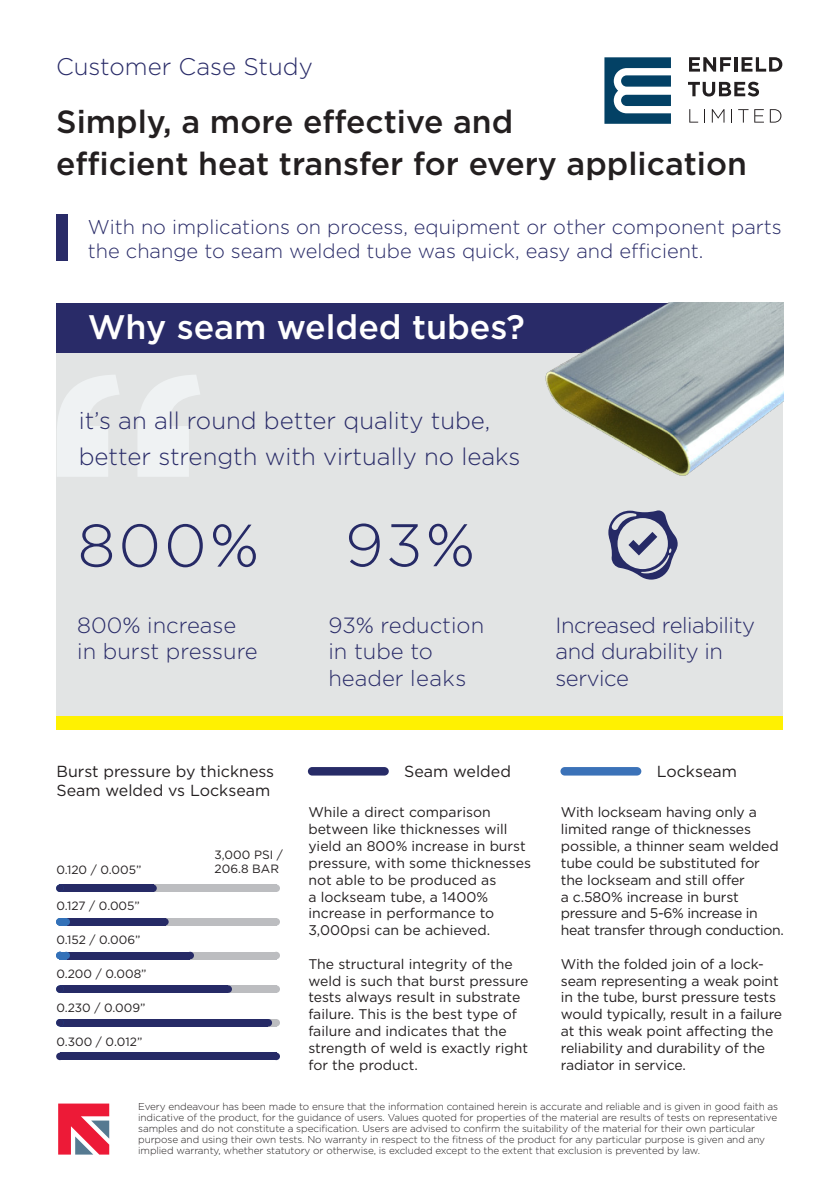
<style>
.page{position:relative;width:840px;height:1191px;background:#fff}
.page>*{position:absolute;margin:0;border:0;box-sizing:border-box;transform-origin:0 0}
.t1{font:300 60px "Gotham";color:#262a66}
.t2{font:500 34px "Gotham";color:#fff}
.t3{font:500 32px "Gotham";color:#231f20}
.t4{font:300 24px/36px "Gotham";color:#292b68}
.t5{font:300 22px/26.4px "Gotham";color:#292b68}
.t6{font:300 22px/26.4px "Gotham";letter-spacing:-.02em;color:#292b68}
.t7{font:300 20px/24px "Gotham";color:#292b68}
.t8{font:16px "Gotham";color:#231f20}
.t9{font:14px/16.8px "Gotham";letter-spacing:-.01em;color:#231f20}
.t10{font:12px/14.4px "Gotham";color:#231f20}
.t11{font:300 10px/11px "Gotham";letter-spacing:-.01em;color:#231f20}
</style>
<div class="page">
<div style="left:57px;top:352px;width:725px;height:378px;background:#e2e4e4"></div>
<div style="left:57px;top:303px;width:725px;height:49px;background:#292b68"></div>
<svg style="left:608px;top:510px;width:69px;height:69px"></svg>
<div style="left:57px;top:716px;width:725px;height:14px;background:#fff101"></div>
<img style="left:468px;top:302px;width:314px;height:174px">
<svg style="left:57px;top:375px;width:143px;height:102px"></svg>
<svg style="left:604px;top:57px;width:66px;height:67px"></svg>
<svg style="left:689px;top:57px;width:41px;height:15px"></svg>
<svg style="left:734px;top:57px;width:3px;height:15px"></svg>
<svg style="left:741px;top:57px;width:40px;height:15px"></svg>
<svg style="left:688px;top:82px;width:70px;height:14px"></svg>
<svg style="left:689px;top:109px;width:8px;height:14px"></svg>
<svg style="left:711px;top:109px;width:13px;height:14px"></svg>
<svg style="left:731px;top:109px;width:32px;height:14px"></svg>
<svg style="left:769px;top:109px;width:12px;height:14px"></svg>
<div style="left:57px;top:214px;width:11px;height:47px;background:#292b68"></div>
<svg style="left:58px;top:1103px;width:51px;height:51px;background:#de5168"></svg>
<div style="left:60px;top:884px;width:216px;height:8px;background:#bcbdc0"></div>
<div style="left:59px;top:884px;width:94px;height:8px;background:#262a66"></div>
<div style="left:56px;top:884px;width:8px;height:8px;background:#262a66;border-radius:50%"></div>
<div style="left:149px;top:884px;width:8px;height:8px;background:#262a66;border-radius:50%"></div>
<div style="left:272px;top:884px;width:8px;height:8px;background:#bcbdc0;border-radius:50%"></div>
<div style="left:60px;top:918px;width:216px;height:7px;background:#bcbdc0"></div>
<div style="left:60px;top:918px;width:106px;height:7px;background:#262a66"></div>
<div style="left:59px;top:918px;width:8px;height:7px;background:#3371b8"></div>
<div style="left:56px;top:918px;width:8px;height:7px;background:#3371b8;border-radius:50%"></div>
<div style="left:62px;top:918px;width:8px;height:7px;background:#3371b8;border-radius:50%"></div>
<div style="left:161px;top:918px;width:7px;height:7px;background:#262a66;border-radius:50%"></div>
<div style="left:272px;top:918px;width:8px;height:7px;background:#bcbdc0;border-radius:50%"></div>
<div style="left:60px;top:951px;width:216px;height:8px;background:#bcbdc0"></div>
<div style="left:60px;top:951px;width:129px;height:8px;background:#262a66"></div>
<div style="left:56px;top:951px;width:8px;height:8px;background:#3371b8;border-radius:50%"></div>
<div style="left:62px;top:951px;width:8px;height:8px;background:#3371b8;border-radius:50%"></div>
<div style="left:186px;top:951px;width:8px;height:8px;background:#262a66;border-radius:50%"></div>
<div style="left:272px;top:951px;width:8px;height:8px;background:#bcbdc0;border-radius:50%"></div>
<div style="left:60px;top:985px;width:216px;height:7px;background:#bcbdc0"></div>
<div style="left:60px;top:985px;width:167px;height:7px;background:#262a66"></div>
<div style="left:56px;top:985px;width:8px;height:7px;background:#262a66;border-radius:50%"></div>
<div style="left:224px;top:985px;width:8px;height:7px;background:#262a66;border-radius:50%"></div>
<div style="left:272px;top:985px;width:8px;height:7px;background:#bcbdc0;border-radius:50%"></div>
<svg style="left:270px;top:1019px;width:4px;height:7px"></svg>
<div style="left:60px;top:1019px;width:207px;height:7px;background:#262a66"></div>
<div style="left:56px;top:1019px;width:8px;height:7px;background:#262a66;border-radius:50%"></div>
<div style="left:264px;top:1019px;width:8px;height:7px;background:#262a66;border-radius:50%"></div>
<div style="left:272px;top:1019px;width:8px;height:7px;background:#bcbdc0;border-radius:50%"></div>
<div style="left:60px;top:1052px;width:216px;height:8px;background:#262a66"></div>
<div style="left:56px;top:1052px;width:8px;height:8px;background:#262a66;border-radius:50%"></div>
<div style="left:272px;top:1052px;width:8px;height:8px;background:#262a66;border-radius:50%"></div>
<div style="left:308px;top:767px;width:80px;height:8px;background:#272b67;border-radius:4px"></div>
<div style="left:560px;top:767px;width:81px;height:8px;background:#3b72b8;border-radius:4px"></div>
<p class="t4" style="left:56px;top:48px;width:258px">Customer Case Study</p>
<p class="t3" style="left:56px;top:101px;width:458px">Simply, a more effective and</p>
<p class="t3" style="left:56px;top:143px;width:691px">efficient heat transfer for every application</p>
<p class="t7" style="left:88px;top:214px;width:695px">With no implications on process, equipment or other component parts the change to seam welded tube was quick, easy and efficient.</p>
<p class="t2" style="left:88px;top:305px;width:438px">Why seam welded tubes?</p>
<p class="t4" style="left:79px;top:402px;width:443px">it’s an all round better quality tube, better strength with virtually no leaks</p>
<p class="t1" style="left:77px;top:507px;width:183px">800%</p>
<p class="t1" style="left:345px;top:507px;width:131px">93%</p>
<p class="t5" style="left:77px;top:611px;width:182px">800% increase in burst pressure</p>
<p class="t5" style="left:328px;top:611px;width:157px">93% reduction</p>
<p class="t5" style="left:328px;top:638px;width:139px">in tube to header leaks</p>
<p class="t6" style="left:555px;top:611px;width:201px">Increased reliability and durability in service</p>
<p class="t8" style="left:56px;top:761px;width:219px">Burst pressure by thickness</p>
<p class="t8" style="left:656px;top:761px;width:82px">Lockseam</p>
<p class="t8" style="left:56px;top:780px;width:215px">Seam welded vs Lockseam</p>
<p class="t8" style="left:404px;top:761px;width:108px">Seam welded</p>
<p class="t10" style="left:56px;top:862px;width:86px">0.120 / 0.005”</p>
<p class="t10" style="left:56px;top:898px;width:85px">0.127 / 0.005”</p>
<p class="t10" style="left:56px;top:932px;width:85px">0.152 / 0.006”</p>
<p class="t10" style="left:56px;top:966px;width:92px">0.200 / 0.008”</p>
<p class="t10" style="left:56px;top:1000px;width:91px">0.230 / 0.009”</p>
<p class="t10" style="left:56px;top:1034px;width:88px">0.300 / 0.012”</p>
<p class="t10" style="left:214px;top:847px;width:70px">3,000 PSI /<br>206.8 BAR</p>
<p class="t9" style="left:308px;top:804px;width:224px">While a direct comparison between like thicknesses will yield an 800% increase in burst pressure, with some thicknesses not able to be produced as<br>a lockseam tube, a 1400% increase in performance to<br>3,000psi can be achieved.</p>
<p class="t9" style="left:308px;top:955px;width:221px">The structural integrity of the weld is such that burst pressure tests always result in substrate failure. This is the best type of failure and indicates that the strength of weld is exactly right for the product.</p>
<p class="t9" style="left:560px;top:804px;width:224px">With lockseam having only a limited range of thicknesses possible, a thinner seam welded tube could be substituted for the lockseam and still offer<br>a c.580% increase in burst pressure and 5-6% increase in heat transfer through conduction.</p>
<p class="t9" style="left:560px;top:955px;width:223px">With the folded join of a lock&shy;seam representing a weak point in the tube, burst pressure tests would typically, result in a failure at this weak point affecting the reliability and durability of the radiator in service.</p>
<p class="t11" style="left:138px;top:1100px;width:641px">Every endeavour has been made to ensure that the information contained herein is accurate and reliable and is given in good faith as indicative of the product, for the guidance of users. Values quoted for properties of the material are results of tests on representative samples and do not constitute a specification. Users are advised to confirm the suitability of the material for their own particular purpose and using their own tests. No warranty in respect to the fitness of the product for any particular purpose is given and any implied warranty, whether statutory or otherwise, is excluded except to the extent that exclusion is prevented by law.</p>
</div>
